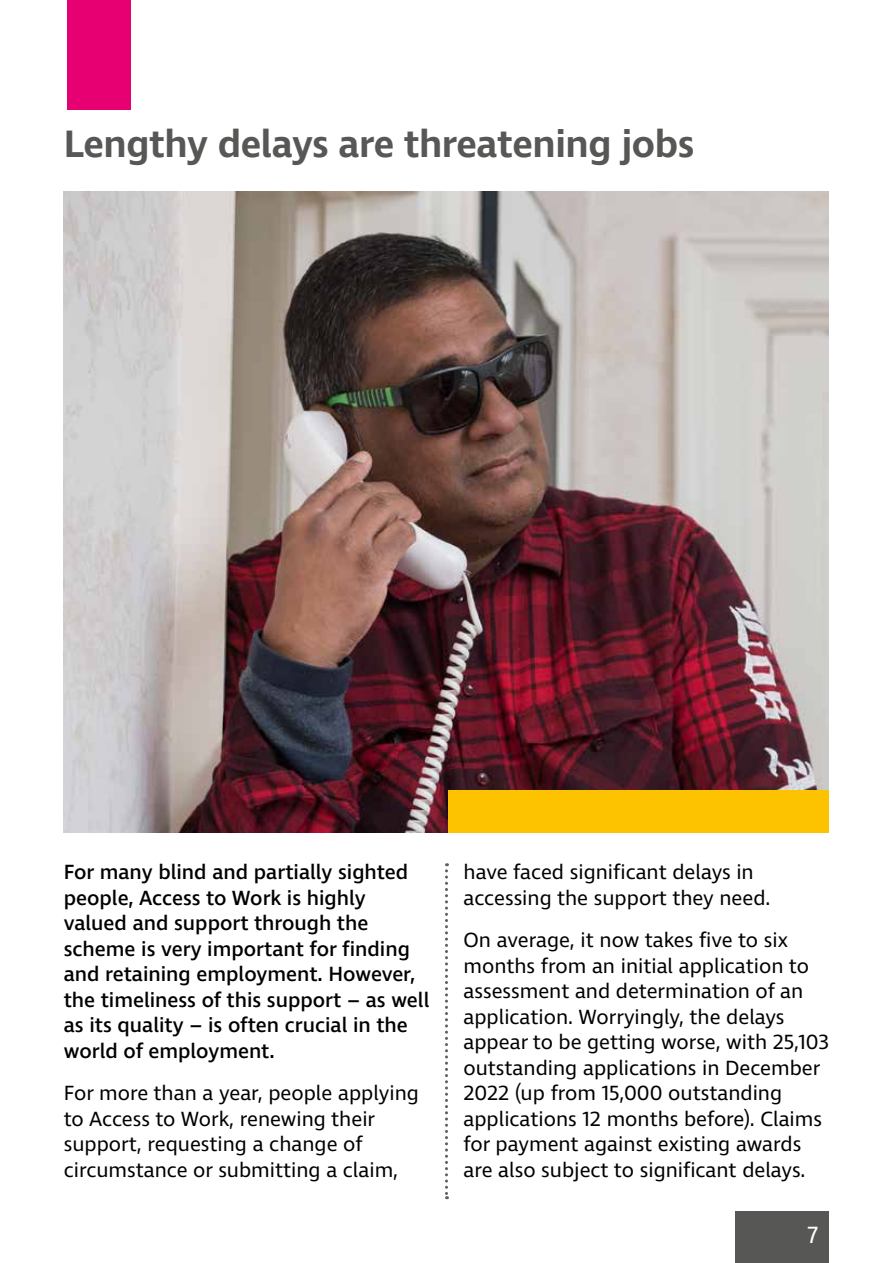
<style>
.page{position:relative;width:893px;height:1263px;background:#fff}
.page>*{position:absolute;margin:0;border:0;box-sizing:border-box;transform-origin:0 0}
.t1{font:600 39px "Ingra";letter-spacing:-.01em;color:#575756}
.t2{font:24px "Ingra";color:#fff}
.t3{font:21px/25.5px "Ingra";color:#000}
.t4{font:500 21px/25.5px "Ingra";color:#000}
</style>
<div class="page">
<div style="left:736px;top:1212px;width:93px;height:51px;background:#575756"></div>
<svg style="left:445px;top:863px;width:3px;height:336px"></svg>
<div style="left:67px;top:0;width:63px;height:110px;background:#e60071"></div>
<img style="left:64px;top:191px;width:764px;height:642px">
<div style="left:448px;top:790px;width:380px;height:43px;background:#fdc300"></div>
<h1 class="t1" style="left:64px;top:120px;width:632px">Lengthy delays are threatening jobs</h1>
<p class="t4" style="left:64px;top:860px;width:367px">For many blind and partially sighted people, Access to Work is highly valued and support through the scheme is very important for finding and retaining employment. However, the timeliness of this support – as well as its quality – is often crucial in the world of employment.</p>
<p class="t3" style="left:64px;top:1081px;width:357px">For more than a year, people applying to Access to Work, renewing their support, requesting a change of circumstance or submitting a claim,</p>
<p class="t3" style="left:463px;top:860px;width:308px">have faced significant delays in accessing the support they need.</p>
<p class="t3" style="left:463px;top:928px;width:367px">On average, it now takes five to six months from an initial application to assessment and determination of an application. Worryingly, the delays appear to be getting worse, with 25,103 outstanding applications in December 2022 (up from 15,000 outstanding applications 12 months before). Claims for payment against existing awards are also subject to significant delays.</p>
<p class="t2" style="left:807px;top:1220px;width:12px">7</p>
</div>
